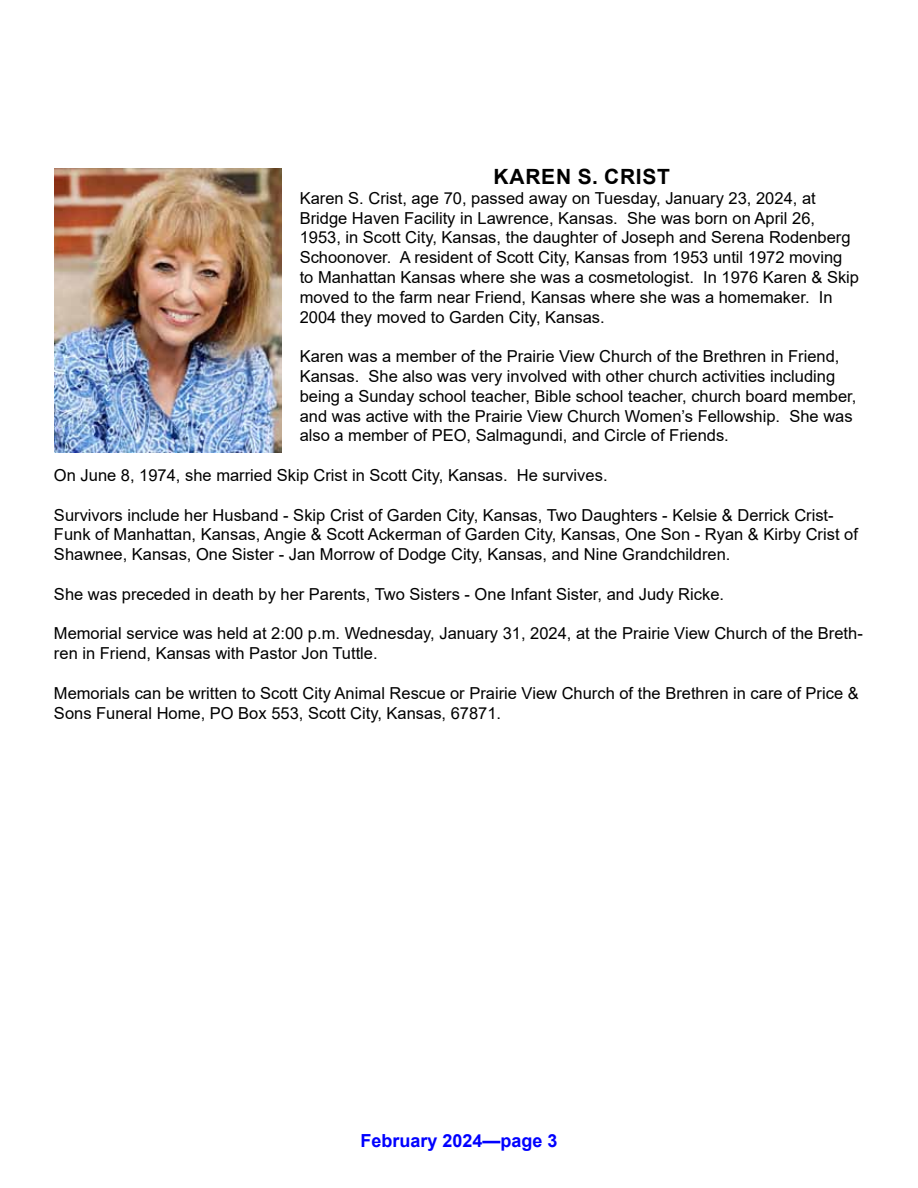
<style>
.page{position:relative;width:918px;height:1188px;background:#fff}
.page>*{position:absolute;margin:0;border:0;box-sizing:border-box;transform-origin:0 0}
.t1{font:700 21px "Arial";letter-spacing:.035em;color:#000}
.t2{font:700 18px "Arial";color:#00f}
.t3{font:16.5px/19.8px "Arial";color:#000}
</style>
<div class="page">
<img style="left:54px;top:169px;width:228px;height:284px">
<p class="t1" style="left:494px;top:162px;width:32px">Karen</p>
<p class="t1" style="left:578px;top:162px;width:79px">S. Crist</p>
<p class="t3" style="left:300px;top:188px;width:561px">Karen S. Crist, age 70, passed away on Tuesday, January 23, 2024, at Bridge Haven Facility in Lawrence, Kansas. She was born on April 26, 1953, in Scott City, Kansas, the daughter of Joseph and Serena Rodenberg Schoonover. A resident of Scott City, Kansas from 1953 until 1972 moving to Manhattan Kansas where she was a cosmetologist. In 1976 Karen &amp; Skip moved to the farm near Friend, Kansas where she was a homemaker. In 2004 they moved to Garden City, Kansas.</p>
<p class="t3" style="left:300px;top:346px;width:558px">Karen was a member of the Prairie View Church of the Brethren in Friend, Kansas. She also was very involved with other church activities including being a Sunday school teacher, Bible school teacher, church board member, and was active with the Prairie View Church Women’s Fellowship. She was also a member of PEO, Salmagundi, and Circle of Friends.</p>
<p class="t3" style="left:54px;top:465px;width:555px">On June 8, 1974, she married Skip Crist in Scott City, Kansas. He survives.</p>
<p class="t3" style="left:54px;top:505px;width:805px">Survivors include her Husband - Skip Crist of Garden City, Kansas, Two Daughters - Kelsie &amp; Derrick Crist-<br>Funk of Manhattan, Kansas, Angie &amp; Scott Ackerman of Garden City, Kansas, One Son - Ryan &amp; Kirby Crist of<br>Shawnee, Kansas, One Sister - Jan Morrow of Dodge City, Kansas, and Nine Grandchildren.</p>
<p class="t3" style="left:54px;top:584px;width:672px">She was preceded in death by her Parents, Two Sisters - One Infant Sister, and Judy Ricke.</p>
<p class="t3" style="left:54px;top:624px;width:810px">Memorial service was held at 2:00 p.m. Wednesday, January 31, 2024, at the Prairie View Church of the Breth&shy;ren in Friend, Kansas with Pastor Jon Tuttle.</p>
<p class="t3" style="left:54px;top:683px;width:806px">Memorials can be written to Scott City Animal Rescue or Prairie View Church of the Brethren in care of Price &amp;<br>Sons Funeral Home, PO Box 553, Scott City, Kansas, 67871.</p>
<p class="t2" style="left:360px;top:1128px;width:199px">February 2024—page 3</p>
</div>
